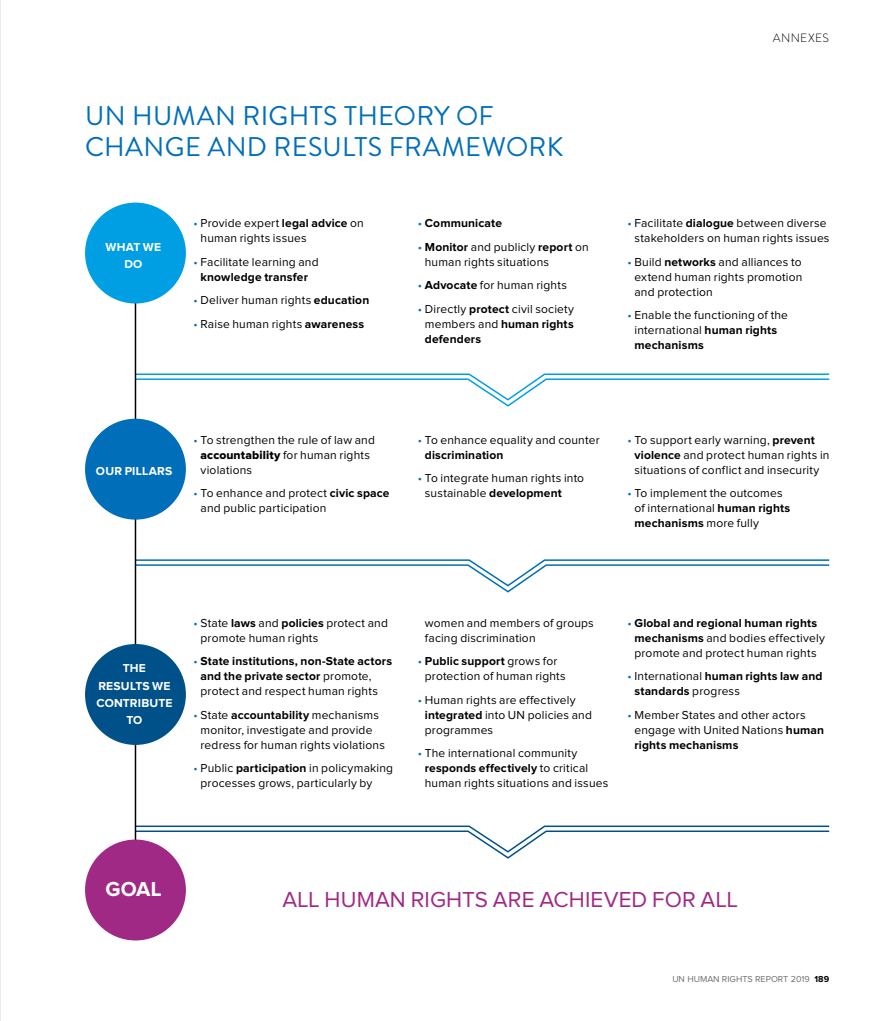
<style>
.page{position:relative;width:893px;height:1021px;background:#fff}
.page>*{position:absolute;margin:0;border:0;box-sizing:border-box;transform-origin:0 0}
.Subtitle{font:27px/30.6px "Brandon Grotesque";letter-spacing:.01em;color:#006eb8}
.table_text{font:22.5px "Proxima Nova";letter-spacing:.005em;color:#a02986}
.body{font:700 21px "Proxima Nova";color:#fff}
.table_text-2{font:12px/15px "Proxima Nova";letter-spacing:.015em;color:#000}
.table_text-3{font:700 12px/15px "Proxima Nova";letter-spacing:.01em;color:#000}
.body-2{font:700 12px/17.2px "Proxima Nova";letter-spacing:.015em;color:#fff;text-align:center}
.t1{font:300 12px "Brandon Grotesque";letter-spacing:.03em;color:#000}
.t2{font:9px "Proxima Nova";color:#706f6f}
.s1{color:#006eb8}
.s2{font-weight:700}
.s3{font-weight:400;color:#006eb8}
.s4{font-family:"Proxima Nova Extrabld"}
.s5{font-weight:400}
.s6{font-weight:700;color:#000}
</style>
<div class="page">
<svg style="left:134px;top:373px;width:696px;height:34px"></svg>
<svg style="left:134px;top:558px;width:696px;height:35px"></svg>
<svg style="left:134px;top:824px;width:696px;height:35px"></svg>
<hr style="left:135px;top:210px;width:1px;height:725px;background:#000">
<div style="left:85px;top:203px;width:101px;height:100px;background:#009fe3;border-radius:50%"></div>
<div style="left:85px;top:419px;width:101px;height:100px;background:#006eb8;border-radius:50%"></div>
<div style="left:85px;top:644px;width:101px;height:101px;background:#005189;border-radius:50%"></div>
<div style="left:85px;top:839px;width:101px;height:101px;background:#a02986;border-radius:50%"></div>
<p class="Subtitle" style="left:85px;top:101px;width:480px">UN HUMAN RIGHTS THEORY OF<br>CHANGE AND RESULTS FRAMEWORK</p>
<p class="body-2" style="left:106px;top:239px;width:57px">WHAT WE<br>DO</p>
<p class="table_text-2" style="left:201px;top:216px;width:165px;text-indent:-7px"><span class="s1">•</span> Provide expert <span class="s2">legal advice</span> on human rights issues</p>
<p class="table_text-2" style="left:194px;top:255px;width:126px;text-align:center"><span class="s1">•</span> Facilitate learning and <span class="s2">knowledge transfer</span></p>
<p class="table_text-2" style="left:194px;top:293px;width:177px"><span class="s1">•</span> Deliver human rights <span class="s2">education</span></p>
<p class="table_text-2" style="left:194px;top:317px;width:172px"><span class="s1">•</span> Raise human rights <span class="s2">awareness</span></p>
<p class="table_text-3" style="left:418px;top:216px;width:86px"><span class="s3">•</span> Communicate</p>
<p class="table_text-2" style="left:425px;top:240px;width:165px;text-indent:-7px"><span class="s1">•</span> <span class="s2">Monitor</span> and publicly <span class="s2">report</span> on human rights situations</p>
<p class="table_text-2" style="left:418px;top:278px;width:151px"><span class="s1">•</span> <span class="s2">Advocate</span> for human rights</p>
<p class="table_text-2" style="left:425px;top:302px;width:151px;text-align:justify;text-indent:-7px"><span class="s1">•</span> Directly <span class="s2">protect</span> civil society members and <span class="s2">human rights defenders</span></p>
<p class="t1" style="left:773px;top:30px;width:58px">ANNEXES</p>
<p class="table_text-2" style="left:627px;top:216px;width:204px;text-align:center"><span class="s1">•</span> Facilitate <span class="s2">dialogue</span> between diverse stakeholders on human rights issues</p>
<p class="table_text-2" style="left:634px;top:255px;width:170px;text-align:justify;text-indent:-7px"><span class="s1">•</span> Build <span class="s2">networks</span> and alliances to extend human rights promotion and protection</p>
<p class="table_text-2" style="left:634px;top:308px;width:155px;text-indent:-7px"><span class="s1">•</span> Enable the functioning of the international <span class="s2">human rights mechanisms</span></p>
<p class="body-2" style="left:96px;top:463px;width:78px">OUR PILLARS</p>
<p class="table_text-2" style="left:201px;top:433px;width:176px;text-indent:-7px"><span class="s1">•</span> To strengthen the rule of law and <span class="s4">accountability</span> for human rights violations</p>
<p class="table_text-2" style="left:201px;top:486px;width:190px;text-indent:-7px"><span class="s1">•</span> To enhance and protect <span class="s2">civic space </span>and public participation</p>
<p class="table_text-2" style="left:425px;top:433px;width:176px;text-indent:-7px"><span class="s1">•</span> To enhance equality and counter <span class="s2">discrimination</span></p>
<p class="table_text-2" style="left:425px;top:471px;width:161px;text-indent:-7px"><span class="s1">•</span> To integrate human rights into sustainable <span class="s2">development</span></p>
<p class="table_text-2" style="left:634px;top:433px;width:197px;text-indent:-7px"><span class="s1">•</span> To support early warning, <span class="s2">prevent violence</span> and protect human rights in situations of conflict and insecurity</p>
<p class="table_text-2" style="left:634px;top:486px;width:157px;text-indent:-7px"><span class="s1">•</span> To implement the outcomes of international <span class="s2">human rights mechanisms</span> more fully</p>
<p class="body-2" style="left:96px;top:660px;width:78px">THE<br>RESULTS WE<br>CONTRIBUTE<br>TO</p>
<p class="table_text-2" style="left:201px;top:615px;width:189px;text-indent:-7px"><span class="s1">•</span> State <span class="s2">laws</span> and <span class="s2">policies</span> protect and promote human rights</p>
<p class="table_text-3" style="left:201px;top:654px;width:193px;text-indent:-7px"><span class="s3">•</span> State institutions, non-State actors and the private sector <span class="s5">promote, protect and respect human rights</span></p>
<p class="table_text-2" style="left:194px;top:707px;width:193px;text-align:center"><span class="s1">•</span> State <span class="s2">accountability</span> mechanisms monitor, investigate and provide redress for human rights violations</p>
<p class="table_text-2" style="left:201px;top:761px;width:194px;text-indent:-7px"><span class="s1">•</span> Public <span class="s2">participation</span> in policymaking processes grows, particularly by</p>
<p class="table_text-2" style="left:425px;top:615px;width:171px">women and members of groups facing discrimination</p>
<p class="table_text-2" style="left:425px;top:654px;width:142px;text-indent:-7px"><span class="s1">•</span> <span class="s2">Public support</span> grows for protection of human rights</p>
<p class="table_text-2" style="left:425px;top:692px;width:169px;text-indent:-7px"><span class="s1">•</span> Human rights are effectively <span class="s2">integrated</span> into UN policies and programmes</p>
<p class="table_text-2" style="left:425px;top:746px;width:185px;text-indent:-7px"><span class="s1">•</span> The international community <span class="s2">responds effectively</span> to critical human rights situations and issues</p>
<p class="table_text-2" style="left:634px;top:615px;width:192px;text-indent:-7px"><span class="s1">•</span> <span class="s2">Global and regional human rights mechanisms</span> and bodies effectively promote and protect human rights</p>
<p class="table_text-3" style="left:634px;top:669px;width:190px;text-indent:-7px"><span class="s3">•</span> <span class="s5">International</span> human rights law and standards <span class="s5">progress</span></p>
<p class="table_text-2" style="left:634px;top:707px;width:191px;text-indent:-7px"><span class="s1">•</span> Member States and other actors engage with United Nations <span class="s2">human rights mechanisms</span></p>
<p class="body" style="left:106px;top:879px;width:57px">GOAL</p>
<p class="table_text" style="left:282px;top:889px;width:457px">ALL HUMAN RIGHTS ARE ACHIEVED FOR ALL</p>
<p class="t2" style="left:672px;top:974px;width:158px">UN HUMAN RIGHTS REPORT 2019 <span class="s6">189</span></p>
</div>
